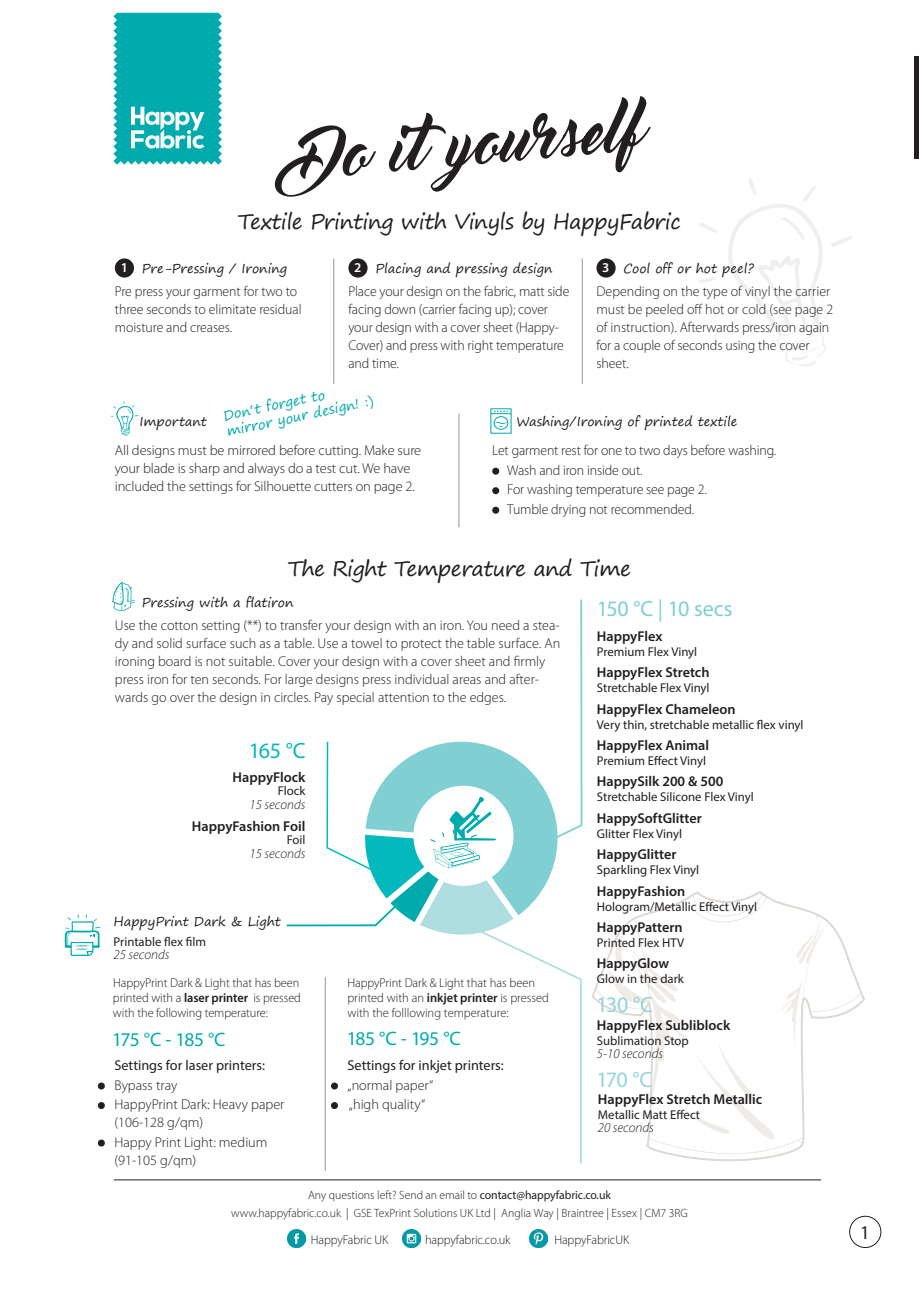
<style>
.page{position:relative;width:919px;height:1289px;background:#fff}
.page>*{position:absolute;margin:0;border:0;box-sizing:border-box;transform-origin:0 0}
.t1{font:22.05px "Myriad Pro";letter-spacing:-.01em;color:#7fcfd3}
.t2{font:22.05px "Myriad Pro";letter-spacing:-.06em;color:#94d5d8}
.t3{font:22.05px "Myriad Pro";color:#03b9bd}
.t4{font:21px "Segoe Print";letter-spacing:-.025em;color:#231f20}
.t5{font:19.5px "Myriad Pro";letter-spacing:-.055em;color:#00aaad}
.t6{font:19.35px "Myriad Pro";color:#231f20}
.t7{font:300 14.25px/18px "Myriad Pro";letter-spacing:-.005em;color:#231f20}
.t8{font:600 14.25px "Myriad Pro";color:#231f20}
.t9{font:14.25px/19.5px "Myriad Pro";color:#231f20}
.t10{font:13.65px "Segoe Print";color:#00aaad}
.t11{font:italic 300 13.5px "Myriad Pro";color:#231f20}
.t12{font:600 13.5px "Myriad Pro";color:#fff}
.t13{font:12.75px "Myriad Pro";color:#231f20}
.t14{font:300 12.75px/15px "Myriad Pro";letter-spacing:-.005em;color:#231f20}
.t15{font:12.75px/20px "Segoe Print";color:#231f20}
.t16{font:300 12px/18px "Myriad Pro";color:#231f20;text-align:center}
.s1{font-family:"Myriad Pro"}
.s2{font-weight:600}
.s3{font-weight:400}
.s4{font-weight:300}
</style>
<div class="page">
<hr style="left:458px;top:414px;width:1px;height:113px;background:#939598">
<svg style="left:113px;top:13px;width:109px;height:152px;background:#20b4b6"></svg>
<svg style="left:700px;top:223px;width:17px;height:10px"></svg>
<svg style="left:699px;top:277px;width:17px;height:6px"></svg>
<svg style="left:728px;top:179px;width:124px;height:187px"></svg>
<svg style="left:64px;top:914px;width:36px;height:42px"></svg>
<div style="left:492px;top:467px;width:7px;height:7px;background:#231f20;border-radius:50%"></div>
<div style="left:492px;top:487px;width:7px;height:7px;background:#231f20;border-radius:50%"></div>
<div style="left:492px;top:506px;width:7px;height:7px;background:#231f20;border-radius:50%"></div>
<svg style="left:111px;top:401px;width:28px;height:34px"></svg>
<hr style="left:114px;top:1179px;width:707px;height:1px;background:#231f20">
<div style="left:115px;top:258px;width:19px;height:19px;background:#231f20;border-radius:50%"></div>
<div style="left:348px;top:258px;width:19px;height:19px;background:#231f20;border-radius:50%"></div>
<div style="left:596px;top:258px;width:19px;height:19px;background:#231f20;border-radius:50%"></div>
<hr style="left:914px;top:56px;width:4px;height:102px;background:#231f20">
<svg style="left:591px;top:891px;width:274px;height:271px"></svg>
<svg style="left:595px;top:894px;width:266px;height:259px"></svg>
<svg style="left:112px;top:582px;width:23px;height:29px"></svg>
<svg style="left:275px;top:96px;width:375px;height:101px"></svg>
<img style="left:402px;top:1229px;width:18px;height:18px">
<img style="left:287px;top:1229px;width:18px;height:18px">
<img style="left:529px;top:1229px;width:18px;height:18px">
<div style="left:849px;top:1215px;width:32px;height:32px;border:1px solid #231f20;border-radius:50%"></div>
<hr style="left:333px;top:258px;width:1px;height:126px;background:#939598">
<hr style="left:582px;top:258px;width:1px;height:126px;background:#939598">
<div style="left:98px;top:1082px;width:7px;height:7px;background:#231f20;border-radius:50%"></div>
<svg style="left:98px;top:1101px;width:7px;height:7px"></svg>
<div style="left:98px;top:1139px;width:7px;height:7px;background:#231f20;border-radius:50%"></div>
<hr style="left:325px;top:977px;width:1px;height:193px;background:#939598">
<svg style="left:490px;top:408px;width:21px;height:25px"></svg>
<svg style="left:286px;top:599px;width:297px;height:566px"></svg>
<p class="t4" style="left:238px;top:202px;width:444px">Textile Printing with Vinyls by HappyFabric</p>
<p class="t12" style="left:121px;top:259px;width:9px">1</p>
<p class="t15" style="left:142px;top:258px;width:147px">Pre-Pressing / Ironing</p>
<p class="t7" style="left:115px;top:282px;width:188px">Pre press your garment for two to three seconds to elimitate residual moisture and creases.</p>
<p class="t12" style="left:354px;top:259px;width:9px">2</p>
<p class="t15" style="left:375px;top:258px;width:179px">Placing and pressing design</p>
<p class="t7" style="left:348px;top:282px;width:222px">Place your design on the fabric, matt side facing down (carrier facing up); cover your design with a cover sheet (Happy-Cover) and press with right temperature and time.</p>
<p class="t12" style="left:602px;top:259px;width:9px">3</p>
<p class="t15" style="left:623px;top:258px;width:132px">Cool off or hot peel?</p>
<p class="t7" style="left:596px;top:282px;width:238px">Depending on the type of vinyl the carrier must be peeled off hot or cold (see page 2 of instruction). Afterwards press/iron again for a couple of seconds using the cover sheet.</p>
<p class="t10" style="left:221px;top:404px;width:105px;rotate:-12deg">Don‘t forget to</p>
<p class="t10" style="left:224px;top:419px;width:151px;rotate:-12deg">mirror your design! :)</p>
<p class="t15" style="left:139px;top:411px;width:69px">Important</p>
<p class="t7" style="left:115px;top:441px;width:308px">All designs must be mirrored before cutting. Make sure your blade is sharp and always do a test cut. We have included the settings for Silhouette cutters on page 2.</p>
<p class="t15" style="left:516px;top:411px;width:222px">Washing/Ironing of printed textile</p>
<p class="t7" style="left:507px;top:441px;width:270px;line-height:19.5px;text-indent:-15px">Let garment rest for one to two days before washing.<br>Wash and iron inside out.</p>
<p class="t7" style="left:507px;top:480px;width:201px;line-height:19.5px">For washing temperature see page 2.<br>Tumble drying not recommended.</p>
<p class="t4" style="left:288px;top:550px;width:345px">The Right Temperature and Time</p>
<p class="t15" style="left:142px;top:592px;width:153px">Pressing with a flatiron</p>
<p class="t7" style="left:115px;top:616px;width:447px">Use the cotton setting (**) to transfer your design with an iron. You need a stea&shy;dy and solid surface such as a table. Use a towel to protect the table surface. An ironing board is not suitable. Cover your design with a cover sheet and firmly press iron for ten seconds. For large designs press individual areas and after&shy;wards go over the design in circles. Pay special attention to the edges.</p>
<p class="t3" style="left:249px;top:737px;width:58px">165 °C</p>
<p class="t8" style="left:232px;top:768px;width:74px">HappyFlock</p>
<p class="t13" style="left:278px;top:783px;width:29px">Flock</p>
<p class="t11" style="left:249px;top:796px;width:57px">15 seconds</p>
<p class="t8" style="left:192px;top:817px;width:115px">HappyFashion Foil</p>
<p class="t13" style="left:287px;top:832px;width:20px">Foil</p>
<p class="t11" style="left:249px;top:845px;width:57px">15 seconds</p>
<p class="t15" style="left:114px;top:911px;width:169px">HappyPrint Dark &amp; Light<br><span class="s1">Printable flex film</span></p>
<p class="t11" style="left:114px;top:946px;width:57px">25 seconds</p>
<p class="t14" style="left:113px;top:975px;width:189px">HappyPrint Dark &amp; Light that has been printed with a <span class="s2">laser printer</span> is pressed with the following temperature:</p>
<p class="t5" style="left:112px;top:1027px;width:115px">175 °C - 185 °C</p>
<p class="t7" style="left:114px;top:1055px;width:172px;line-height:19.5px"><span class="s3">Settings for laser printers:<br></span>Bypass tray<br>HappyPrint Dark: Heavy paper</p>
<p class="t7" style="left:114px;top:1112px;width:155px;line-height:19.5px">(106-128 g/qm)<br>Happy Print Light: medium</p>
<p class="t7" style="left:114px;top:1150px;width:83px">(91-105 g/qm)</p>
<p class="t14" style="left:347px;top:975px;width:203px">HappyPrint Dark &amp; Light that has been printed with an <span class="s2">inkjet printer</span> is pressed with the folllowing temperature:</p>
<p class="t5" style="left:347px;top:1026px;width:115px">185 °C - 195 °C</p>
<p class="t9" style="left:347px;top:1055px;width:158px">Settings for inkjet printers: <span class="s4">„normal paper“<br>„high quality“</span></p>
<p class="t1" style="left:597px;top:595px;width:137px">150 °C | 10 secs</p>
<p class="t8" style="left:597px;top:627px;width:67px">HappyFlex</p>
<p class="t13" style="left:597px;top:643px;width:102px">Premium Flex Vinyl</p>
<p class="t8" style="left:597px;top:663px;width:114px">HappyFlex Stretch</p>
<p class="t13" style="left:597px;top:680px;width:114px">Stretchable Flex Vinyl</p>
<p class="t8" style="left:597px;top:699px;width:140px">HappyFlex Chameleon</p>
<p class="t13" style="left:597px;top:716px;width:208px">Very thin, stretchable metallic flex vinyl</p>
<p class="t8" style="left:597px;top:736px;width:114px">HappyFlex Animal</p>
<p class="t13" style="left:597px;top:752px;width:111px">Premium Effect Vinyl</p>
<p class="t8" style="left:597px;top:772px;width:128px">HappySilk 200 &amp; 500</p>
<p class="t13" style="left:597px;top:789px;width:158px">Stretchable Silicone Flex Vinyl</p>
<p class="t8" style="left:597px;top:808px;width:106px">HappySoftGlitter</p>
<p class="t13" style="left:597px;top:825px;width:87px">Glitter Flex Vinyl</p>
<p class="t8" style="left:597px;top:845px;width:81px">HappyGlitter</p>
<p class="t13" style="left:597px;top:862px;width:104px">Sparkling Flex Vinyl</p>
<p class="t8" style="left:597px;top:881px;width:90px">HappyFashion</p>
<p class="t13" style="left:597px;top:898px;width:162px">Hologram/Metallic Effect Vinyl</p>
<p class="t8" style="left:597px;top:918px;width:87px">HappyPattern</p>
<p class="t13" style="left:597px;top:934px;width:89px">Printed Flex HTV</p>
<p class="t8" style="left:597px;top:954px;width:74px">HappyGlow</p>
<p class="t13" style="left:597px;top:971px;width:88px">Glow in the dark</p>
<p class="t2" style="left:596px;top:991px;width:58px">130 °C</p>
<p class="t8" style="left:597px;top:1016px;width:135px">HappyFlex Subliblock</p>
<p class="t13" style="left:597px;top:1032px;width:93px">Sublimation Stop</p>
<p class="t11" style="left:597px;top:1045px;width:68px">5-10 seconds</p>
<p class="t2" style="left:596px;top:1065px;width:57px">170 °C</p>
<p class="t8" style="left:598px;top:1090px;width:166px">HappyFlex Stretch Metallic</p>
<p class="t13" style="left:598px;top:1106px;width:104px">Metallic Matt Effect</p>
<p class="t11" style="left:598px;top:1119px;width:57px">20 seconds</p>
<p class="t16" style="left:231px;top:1186px;width:458px">Any questions left? Send an email to <span class="s3">contact@happyfabric.co.uk<br></span>www.happyfabric.co.uk | GSE TexPrint Solutions UK Ltd | Anglia Way | Braintree | Essex | CM7 3RG</p>
<p class="t14" style="left:311px;top:1232px;width:79px">HappyFabric UK</p>
<p class="t14" style="left:425px;top:1232px;width:87px">happyfabric.co.uk</p>
<p class="t14" style="left:554px;top:1232px;width:76px">HappyFabricUK</p>
<p class="t6" style="left:860px;top:1220px;width:11px">1</p>
</div>
